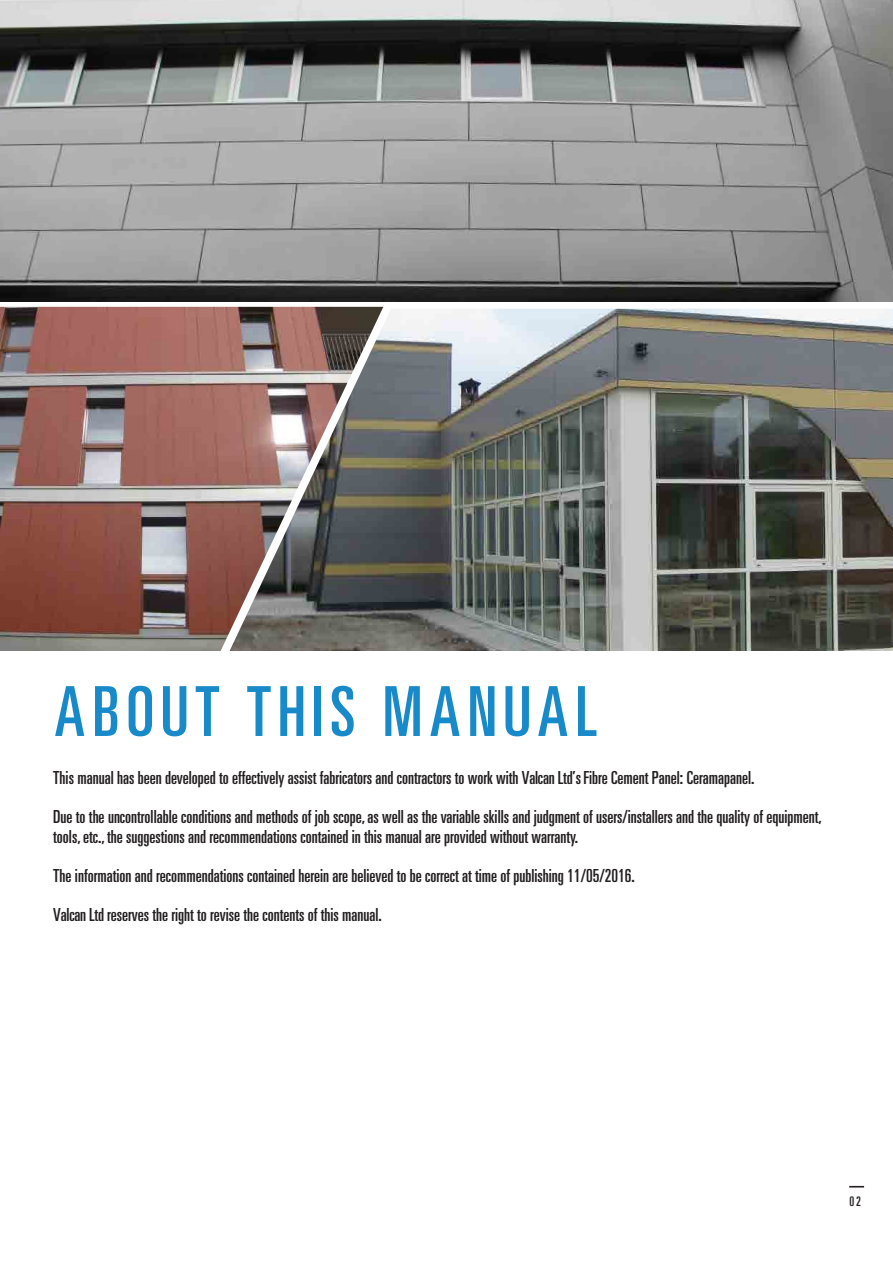
<style>
.page{position:relative;width:893px;height:1263px;background:#fff}
.page>*{position:absolute;margin:0;border:0;box-sizing:border-box;transform-origin:0 0}
.t1{font:ultra-condensed 69px "Univers LT Std";letter-spacing:.095em;color:#188ac9}
.t2{font:ultra-condensed 18px/39px "Univers LT Std";color:#231f20}
.t3{font:ultra-condensed 13.2px "Univers LT Std";color:#231f20}
</style>
<div class="page">
<img style="left:383px;top:309px;width:510px;height:342px">
<img style="left:0;top:0;width:893px;height:302px">
<img style="left:0;top:307px;width:383px;height:344px">
<svg style="left:849px;top:1186px;width:15px;height:1px"></svg>
<h1 class="t1" style="left:54px;top:672px;width:544px">ABOUT THIS MANUAL</h1>
<p class="t2" style="left:53px;top:758px;width:770px">This manual has been developed to effectively assist fabricators and contractors to work with Valcan Ltd’sFibre Cement Panel: Ceramapanel.<br>Due to the uncontrollable conditions and methods of job scope, as well as the variable skills and judgment of users/installers and the quality of equipment,</p>
<p class="t2" style="left:53px;top:817px;width:583px">tools, etc., the suggestions and recommendations contained in this manual are provided without warranty.<br>The information and recommendations contained herein are believed to be correct at time of publishing 11/05/2016.<br>Valcan Ltd reserves the right to revise the contents of this manual.</p>
<p class="t3" style="left:849px;top:1194px;width:13px">02</p>
</div>
